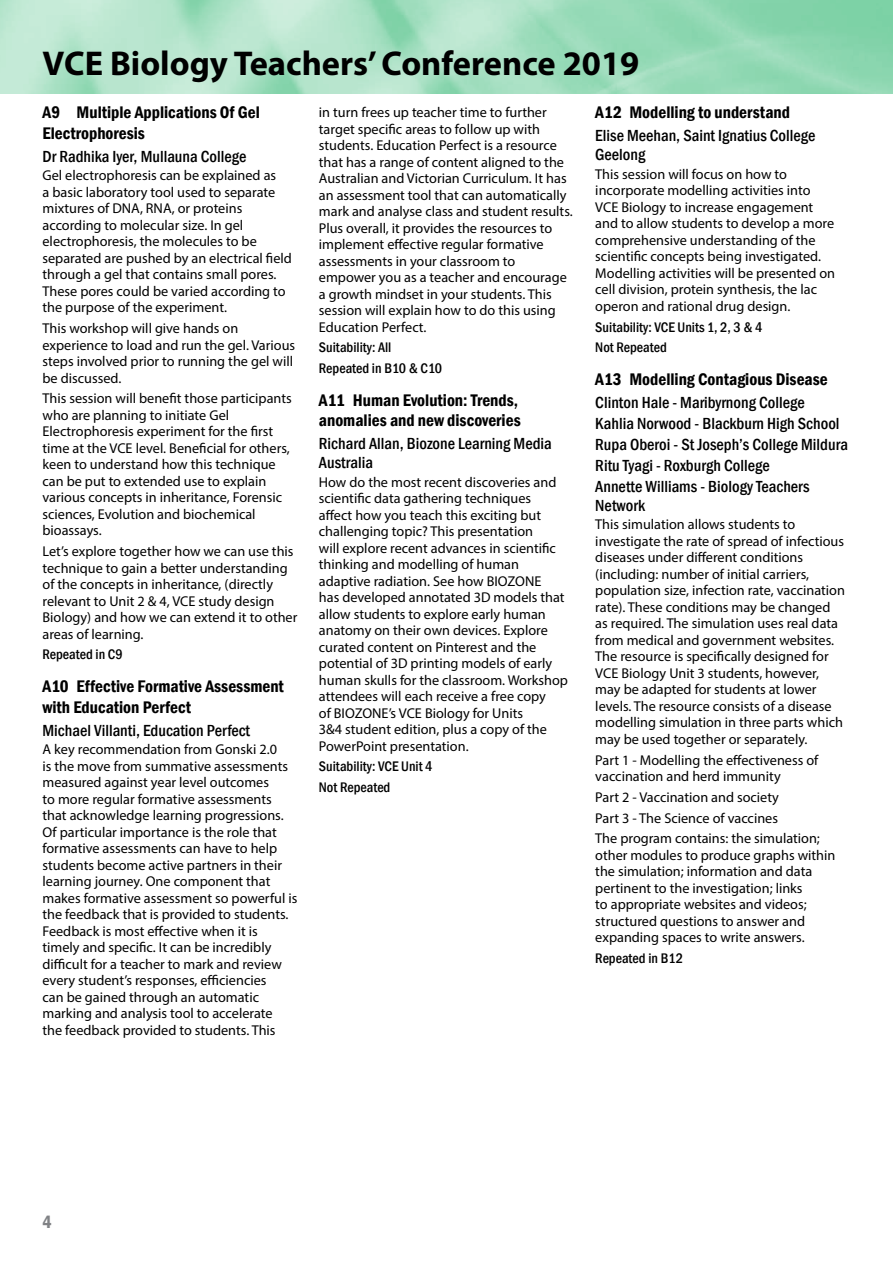
<style>
.page{position:relative;width:893px;height:1263px;background:#fff}
.page>*{position:absolute;margin:0;border:0;box-sizing:border-box;transform-origin:0 0}
.t1{font:700 34.5px "Myriad Pro";color:#000}
.t2{font:600 condensed 18px "Franklin Gothic";color:#808285}
.t3{font:600 condensed 17.25px/20.2px "Franklin Gothic";color:#000}
.t4{font:500 condensed 16.5px/20.9px "Franklin Gothic";color:#000}
.t5{font:14.25px/16.5px "Myriad Pro";color:#000}
.t6{font:500 condensed 14.25px/20.7px "Franklin Gothic";color:#000}
</style>
<div class="page">
<h1 class="t1" style="left:43px;top:41px;width:598px">VCE Biology Teachers’ Conference 2019</h1>
<p class="t3" style="left:43px;top:102px;width:219px">A9 Multiple Applications Of Gel<br>Electrophoresis</p>
<p class="t4" style="left:43px;top:146px;width:205px">Dr Radhika Iyer, Mullauna College</p>
<p class="t5" style="left:43px;top:167px;width:251px">Gel electrophoresis can be explained as<br>a basic laboratory tool used to separate mixtures of DNA, RNA, or proteins according to molecular size. In gel electrophoresis, the molecules to be separated are pushed by an electrical field through a gel that contains small pores.<br>These pores could be varied according to the purpose of the experiment.</p>
<p class="t5" style="left:43px;top:320px;width:254px">This workshop will give hands on experience to load and run the gel. Various steps involved prior to running the gel will be discussed.</p>
<p class="t5" style="left:43px;top:390px;width:251px">This session will benefit those participants who are planning to initiate Gel Electrophoresis experiment for the first time at the VCE level. Beneficial for others, keen to understand how this technique can be put to extended use to explain various concepts in inheritance, Forensic sciences, Evolution and biochemical bioassays.</p>
<p class="t5" style="left:43px;top:543px;width:256px">Let’s explore together how we can use this technique to gain a better understanding of the concepts in inheritance, (directly relevant to Unit 2 &amp; 4, VCE study design Biology) and how we can extend it to other areas of learning.</p>
<p class="t6" style="left:43px;top:644px;width:82px">Repeated in C9</p>
<p class="t3" style="left:43px;top:676px;width:243px">A10 Effective Formative Assessment with Education Perfect</p>
<p class="t4" style="left:43px;top:719px;width:209px">Michael Villanti, Education Perfect</p>
<p class="t5" style="left:43px;top:741px;width:256px">A key recommendation from Gonski 2.0<br>is the move from summative assessments measured against year level outcomes<br>to more regular formative assessments that acknowledge learning progressions.<br>Of particular importance is the role that formative assessments can have to help students become active partners in their learning journey. One component that makes formative assessment so powerful is the feedback that is provided to students.<br>Feedback is most effective when it is timely and specific. It can be incredibly difficult for a teacher to mark and review every student’s responses, efficiencies<br>can be gained through an automatic marking and analysis tool to accelerate<br>the feedback provided to students. This</p>
<p class="t5" style="left:319px;top:104px;width:255px">in turn frees up teacher time to further target specific areas to follow up with students. Education Perfect is a resource that has a range of content aligned to the Australian and Victorian Curriculum. It has an assessment tool that can automatically mark and analyse class and student results.<br>Plus overall, it provides the resources to implement effective regular formative assessments in your classroom to empower you as a teacher and encourage a growth mindset in your students. This session will explain how to do this using Education Perfect.</p>
<p class="t6" style="left:319px;top:337px;width:125px">Suitability: All<br>Repeated in B10 &amp; C10</p>
<p class="t3" style="left:319px;top:390px;width:203px">A11 Human Evolution: Trends, anomalies and new discoveries</p>
<p class="t4" style="left:319px;top:434px;width:234px;line-height:18.8px">Richard Allan, Biozone Learning Media<br>Australia</p>
<p class="t5" style="left:319px;top:473px;width:251px">How do the most recent discoveries and scientific data gathering techniques affect how you teach this exciting but challenging topic? This presentation<br>will explore recent advances in scientific thinking and modelling of human adaptive radiation. See how BIOZONE<br>has developed annotated 3D models that allow students to explore early human anatomy on their own devices. Explore curated content on Pinterest and the potential of 3D printing models of early human skulls for the classroom. Workshop attendees will each receive a free copy<br>of BIOZONE’s VCE Biology for Units<br>3&amp;4 student edition, plus a copy of the PowerPoint presentation.</p>
<p class="t6" style="left:319px;top:756px;width:115px">Suitability: VCE Unit 4<br>Not Repeated</p>
<p class="t3" style="left:595px;top:102px;width:196px">A12 Modelling to understand</p>
<p class="t4" style="left:595px;top:126px;width:222px;line-height:18.8px">Elise Meehan, Saint Ignatius College<br>Geelong</p>
<p class="t5" style="left:595px;top:166px;width:241px">This session will focus on how to incorporate modelling activities into VCE Biology to increase engagement and to allow students to develop a more comprehensive understanding of the scientific concepts being investigated.<br>Modelling activities will be presented on cell division, protein synthesis, the lac operon and rational drug design.</p>
<p class="t6" style="left:595px;top:316px;width:169px">Suitability: VCE Units 1, 2, 3 &amp; 4<br>Not Repeated</p>
<p class="t3" style="left:595px;top:369px;width:234px">A13 Modelling Contagious Disease</p>
<p class="t4" style="left:595px;top:392px;width:254px">Clinton Hale - Maribyrnong College<br>Kahlia Norwood - Blackburn High School Rupa Oberoi - St Joseph’s College Mildura Ritu Tyagi - Roxburgh College<br>Annette Williams - Biology Teachers</p>
<p class="t4" style="left:595px;top:494px;width:51px">Network</p>
<p class="t5" style="left:595px;top:516px;width:251px">This simulation allows students to investigate the rate of spread of infectious diseases under different conditions (including: number of initial carriers, population size, infection rate, vaccination rate). These conditions may be changed as required. The simulation uses real data from medical and government websites.<br>The resource is specifically designed for VCE Biology Unit 3 students, however, may be adapted for students at lower levels. The resource consists of a disease modelling simulation in three parts which may be used together or separately.</p>
<p class="t5" style="left:595px;top:751px;width:225px">Part 1 - Modelling the effectiveness of vaccination and herd immunity</p>
<p class="t5" style="left:595px;top:786px;width:226px;line-height:20.7px">Part 2 - Vaccination and society<br>Part 3 - The Science of vaccines<br>The program contains: the simulation;</p>
<p class="t5" style="left:595px;top:846px;width:242px">other modules to produce graphs within the simulation; information and data pertinent to the investigation; links<br>to appropriate websites and videos; structured questions to answer and expanding spaces to write answers.</p>
<p class="t6" style="left:595px;top:948px;width:89px">Repeated in B12</p>
<p class="t2" style="left:43px;top:1209px;width:11px">4</p>
</div>
